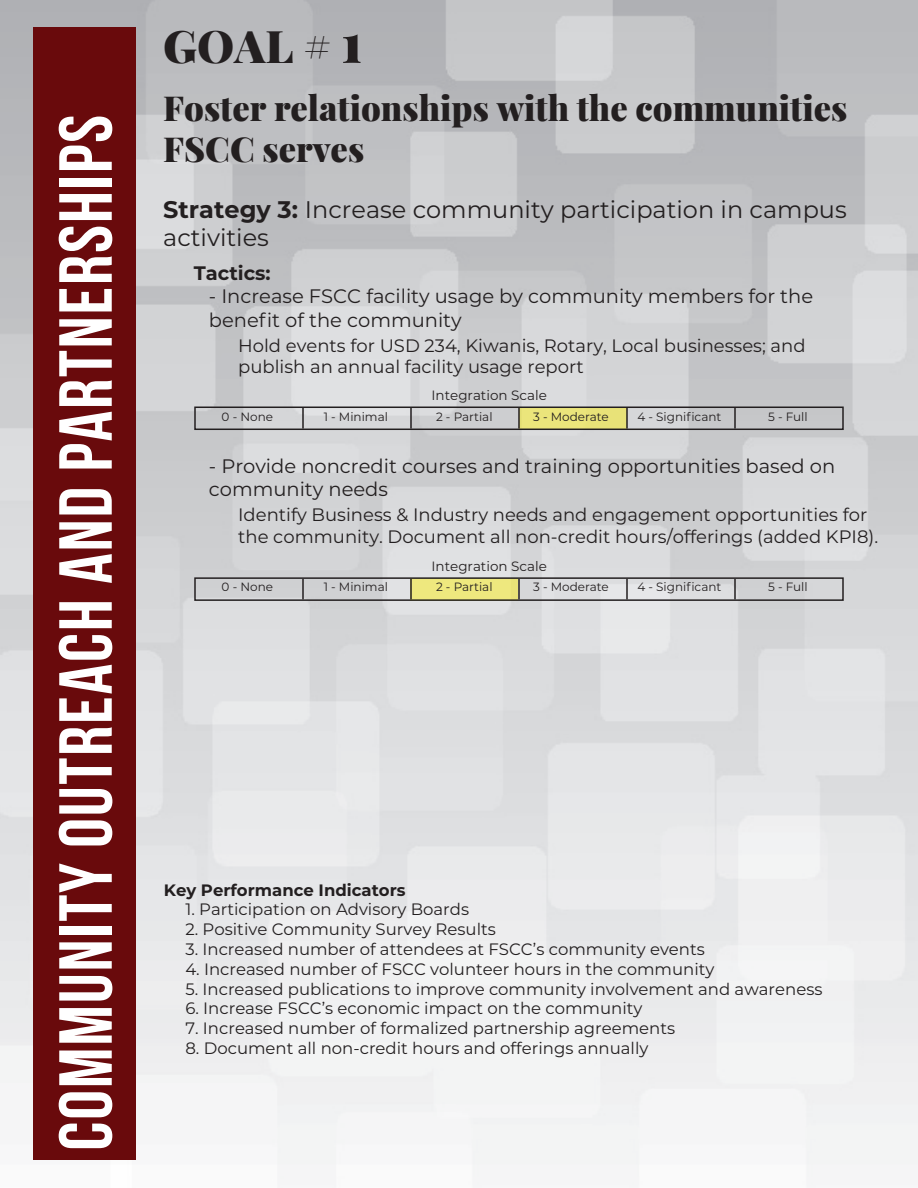
<style>
.page{position:relative;width:918px;height:1188px;background:#fff}
.page>*{position:absolute;margin:0;border:0;box-sizing:border-box;transform-origin:0 0}
.t1{font:75px "Bebas Neue";letter-spacing:.025em;color:#fff}
.t2{font:900 45px "Playfair Display";color:#231f20}
.t3{font:900 34.5px/41.4px "Playfair Display";color:#231f20}
.t4{font:24px/28.8px "Montserrat";color:#231f20}
.t5{font:19.5px/23.4px "Montserrat";color:#231f20}
.t6{font:700 19.5px "Montserrat";color:#231f20}
.t7{font:18px/21.6px "Montserrat";color:#231f20}
.t8{font:16.5px "Montserrat";color:#231f20}
.t9{font:700 16.5px "Montserrat";color:#231f20}
.t10{font:13.5px "Montserrat";color:#231f20}
.t11{font:12px "Montserrat";color:#231f20}
.s1{font-size:54px}
.s2{font-weight:700}
</style>
<div class="page">
<img style="left:0;top:0;width:918px;height:1185px">
<div style="left:33px;top:27px;width:102px;height:1132px;background:#690a0c"></div>
<div style="left:519px;top:407px;width:108px;height:23px;background:#ebe57b"></div>
<hr style="left:302px;top:408px;width:2px;height:21px;background:#231f20">
<hr style="left:410px;top:408px;width:2px;height:21px;background:#231f20">
<hr style="left:518px;top:408px;width:2px;height:21px;background:#231f20">
<hr style="left:626px;top:408px;width:2px;height:21px;background:#231f20">
<hr style="left:734px;top:408px;width:2px;height:21px;background:#231f20">
<div style="left:194px;top:407px;width:650px;height:23px;border:2px solid #231f20"></div>
<div style="left:410px;top:578px;width:108px;height:22px;background:#eee87e"></div>
<hr style="left:302px;top:579px;width:2px;height:20px;background:#231f20">
<hr style="left:410px;top:579px;width:2px;height:20px;background:#231f20">
<hr style="left:518px;top:579px;width:2px;height:20px;background:#231f20">
<hr style="left:626px;top:579px;width:2px;height:20px;background:#231f20">
<hr style="left:734px;top:579px;width:2px;height:20px;background:#231f20">
<div style="left:194px;top:577px;width:650px;height:24px;border:2px solid #231f20"></div>
<h1 class="t1" style="left:45px;top:1150px;width:1037px;rotate:-90deg">Community OutreACH AND PARTNERSHIPS</h1>
<h2 class="t2" style="left:163px;top:11px;width:201px">GOAL # <span class="s1">1</span></h2>
<h3 class="t3" style="left:163px;top:84px;width:686px">Foster relationships with the communities<br>FSCC serves</h3>
<h3 class="t4" style="left:163px;top:194px;width:685px"><span class="s2">Strategy 3:</span> Increase community participation in campus activities</h3>
<p class="t6" style="left:194px;top:259px;width:78px">Tactics:</p>
<p class="t5" style="left:209px;top:284px;width:606px">- Increase FSCC facility usage by community members for the benefit of the community</p>
<p class="t7" style="left:238px;top:334px;width:569px">Hold events for USD 234, Kiwanis, Rotary, Local businesses; and publish an annual facility usage report</p>
<p class="t10" style="left:431px;top:386px;width:117px">Integration Scale</p>
<p class="t11" style="left:222px;top:408px;width:53px">0 - None</p>
<p class="t11" style="left:324px;top:408px;width:66px">1 - Minimal</p>
<p class="t11" style="left:436px;top:408px;width:58px">2 - Partial</p>
<p class="t11" style="left:533px;top:408px;width:77px">3 - Moderate</p>
<p class="t11" style="left:637px;top:408px;width:86px">4 - Significant</p>
<p class="t11" style="left:768px;top:408px;width:41px">5 - Full</p>
<p class="t5" style="left:209px;top:453px;width:628px">- Provide noncredit courses and training opportunities based on community needs</p>
<p class="t7" style="left:238px;top:503px;width:642px">Identify Business &amp; Industry needs and engagement opportunities for the community. Document all non-credit hours/offerings (added KPI8).</p>
<p class="t10" style="left:431px;top:557px;width:117px">Integration Scale</p>
<p class="t11" style="left:222px;top:579px;width:53px">0 - None</p>
<p class="t11" style="left:324px;top:579px;width:66px">1 - Minimal</p>
<p class="t11" style="left:436px;top:579px;width:58px">2 - Partial</p>
<p class="t11" style="left:533px;top:579px;width:77px">3 - Moderate</p>
<p class="t11" style="left:637px;top:579px;width:86px">4 - Significant</p>
<p class="t11" style="left:768px;top:579px;width:41px">5 - Full</p>
<p class="t9" style="left:164px;top:878px;width:243px">Key Performance Indicators</p>
<p class="t8" style="left:185px;top:898px;width:285px">1. Participation on Advisory Boards</p>
<p class="t8" style="left:185px;top:918px;width:312px">2. Positive Community Survey Results</p>
<p class="t8" style="left:185px;top:938px;width:521px">3. Increased number of attendees at FSCC’s community events</p>
<p class="t8" style="left:185px;top:958px;width:531px">4. Increased number of FSCC volunteer hours in the community</p>
<p class="t8" style="left:185px;top:977px;width:639px">5. Increased publications to improve community involvement and awareness</p>
<p class="t8" style="left:185px;top:997px;width:459px">6. Increase FSCC’s economic impact on the community</p>
<p class="t8" style="left:185px;top:1017px;width:491px">7. Increased number of formalized partnership agreements</p>
<p class="t8" style="left:185px;top:1037px;width:465px">8. Document all non-credit hours and offerings annually</p>
</div>
